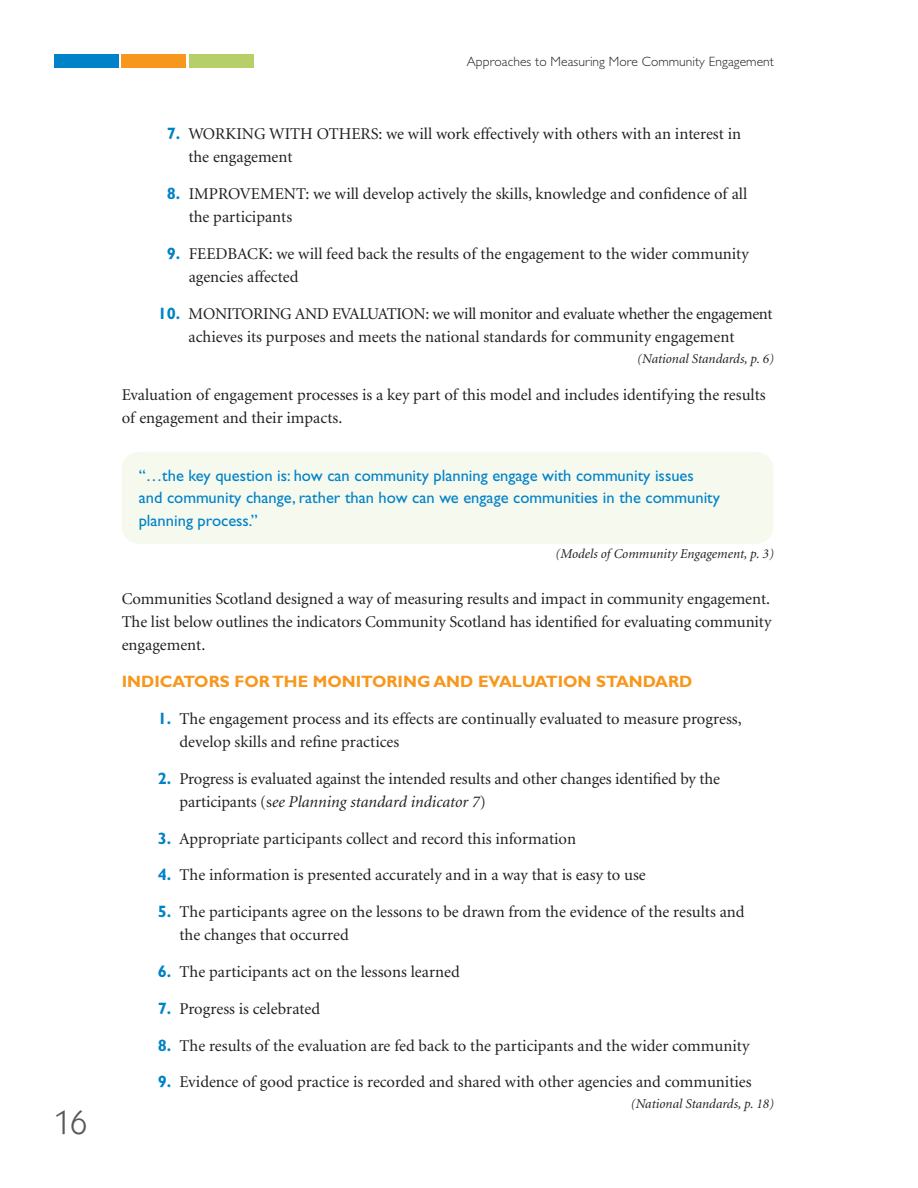
<style>
.page{position:relative;width:918px;height:1188px;background:#fff}
.page>*{position:absolute;margin:0;border:0;box-sizing:border-box;transform-origin:0 0}
.t1{font:33px "Itc Kabel";color:#57585a}
.t2{font:16.5px/23.2px "Minion";color:#231f20}
.t3{font:16.5px/22.5px "Gill Sans";color:#0082c8}
.t4{font:700 16.5px "Gill Sans";color:#f7971d}
.t5{font:italic 13.5px "Minion";color:#231f20}
.t6{font:300 13.5px "Gill Sans";letter-spacing:.005em;color:#231f20}
.s1{font-family:"Gill Sans";font-weight:700;color:#0082c8}
.s2{font-style:italic}
</style>
<div class="page">
<div style="left:54px;top:54px;width:64px;height:14px;background:#0082c8"></div>
<div style="left:190px;top:54px;width:64px;height:14px;background:#b6cf69"></div>
<div style="left:122px;top:54px;width:64px;height:14px;background:#f7971d"></div>
<div style="left:122px;top:452px;width:652px;height:92px;background:#f6f9ee;border-radius:18px"></div>
<h1 class="t1" style="left:54px;top:1104px;width:34px">16</h1>
<p class="t6" style="left:467px;top:54px;width:309px">Approaches to Measuring More Community Engagement</p>
<p class="t2" style="left:188px;top:122px;width:554px;text-indent:-21px"><span class="s1">7.</span> WORKING WITH OTHERS: we will work effectively with others with an interest in the engagement</p>
<p class="t2" style="left:189px;top:182px;width:560px;text-indent:-22px"><span class="s1">8.</span> IMPROVEMENT: we will develop actively the skills, knowledge and confidence of all the participants</p>
<p class="t2" style="left:189px;top:242px;width:562px;text-indent:-22px"><span class="s1">9.</span> FEEDBACK: we will feed back the results of the engagement to the wider community agencies affected</p>
<p class="t2" style="left:158px;top:302px;width:617px;text-align:center"><span class="s1">10.</span> MONITORING AND EVALUATION: we will monitor and evaluate whether the engagement achieves its purposes and meets the national standards for community engagement</p>
<p class="t5" style="left:637px;top:352px;width:138px">(National Standards, p. 6)</p>
<p class="t2" style="left:122px;top:383px;width:646px">Evaluation of engagement processes is a key part of this model and includes identifying the results of engagement and their impacts.</p>
<p class="t3" style="left:139px;top:464px;width:583px">“…the key question is: how can community planning engage with community issues and community change, rather than how can we engage communities in the community planning process.”</p>
<p class="t5" style="left:556px;top:547px;width:220px">(Models of Community Engagement, p. 3)</p>
<p class="t2" style="left:122px;top:587px;width:651px;text-align:justify">Communities Scotland designed a way of measuring results and impact in community engagement.<br>The list below outlines the indicators Community Scotland has identified for evaluating community engagement.</p>
<p class="t4" style="left:122px;top:672px;width:572px">INDICATORS FOR THE MONITORING AND EVALUATION STANDARD</p>
<p class="t2" style="left:180px;top:707px;width:564px;text-indent:-22px"><span class="s1">1.</span> The engagement process and its effects are continually evaluated to measure progress, develop skills and refine practices</p>
<p class="t2" style="left:180px;top:767px;width:542px;text-indent:-22px"><span class="s1">2.</span> Progress is evaluated against the intended results and other changes identified by the participants (s<span class="s2">ee Planning standard indicator 7</span>)</p>
<p class="t2" style="left:158px;top:827px;width:420px"><span class="s1">3.</span> Appropriate participants collect and record this information</p>
<p class="t2" style="left:158px;top:864px;width:490px"><span class="s1">4.</span> The information is presented accurately and in a way that is easy to use</p>
<p class="t2" style="left:180px;top:901px;width:567px;text-indent:-22px"><span class="s1">5.</span> The participants agree on the lessons to be drawn from the evidence of the results and the changes that occurred</p>
<p class="t2" style="left:158px;top:961px;width:304px"><span class="s1">6.</span> The participants act on the lessons learned</p>
<p class="t2" style="left:158px;top:998px;width:164px"><span class="s1">7.</span> Progress is celebrated</p>
<p class="t2" style="left:158px;top:1034px;width:593px"><span class="s1">8.</span> The results of the evaluation are fed back to the participants and the wider community</p>
<p class="t2" style="left:158px;top:1071px;width:595px"><span class="s1">9.</span> Evidence of good practice is recorded and shared with other agencies and communities</p>
<p class="t5" style="left:631px;top:1097px;width:145px">(National Standards, p. 18)</p>
</div>
